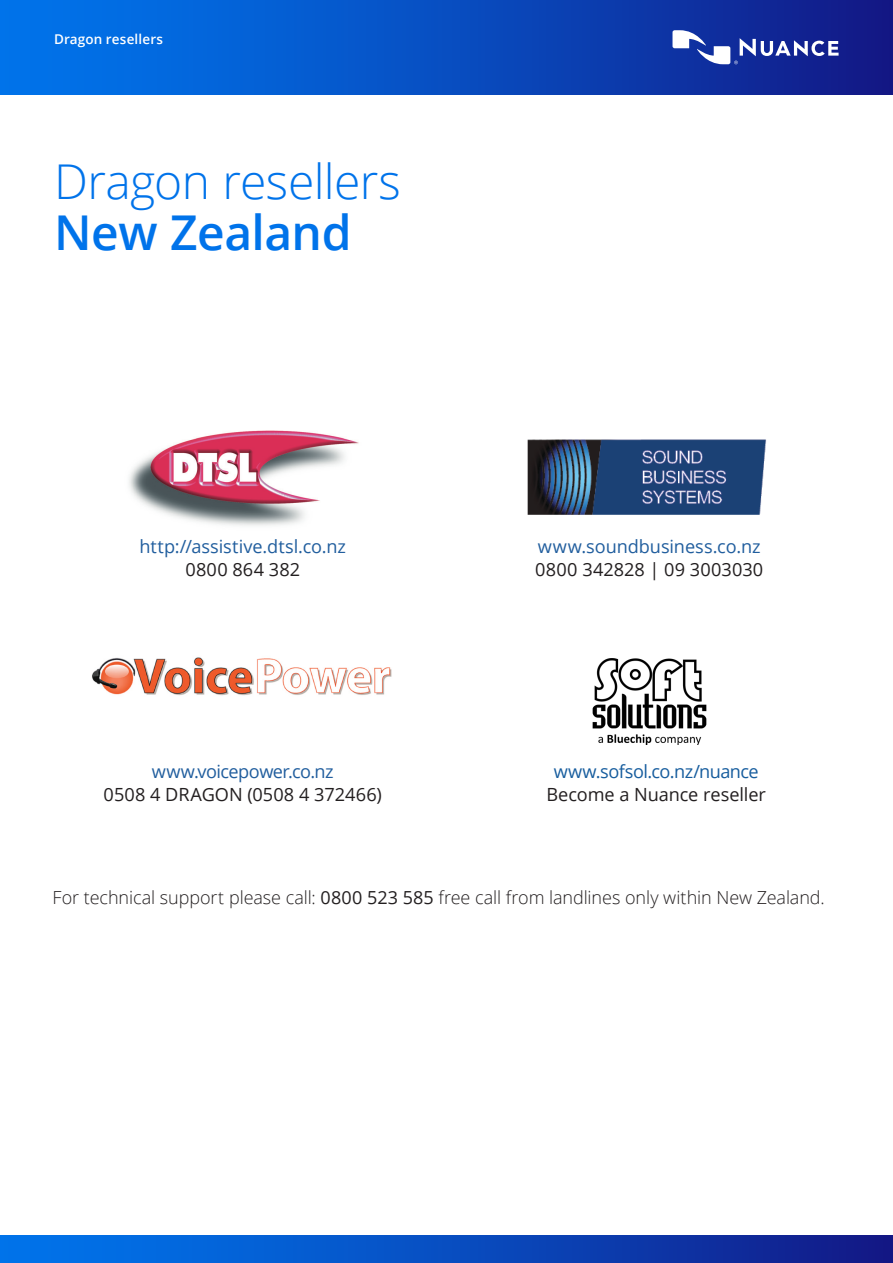
<style>
.page{position:relative;width:893px;height:1263px;background:#fff}
.page>*{position:absolute;margin:0;border:0;box-sizing:border-box;transform-origin:0 0}
.Headline_32_34{font:300 48px/51px "Open Sans";letter-spacing:-.01em;color:#0073ea}
.Front_B__Intro_Text{font:18.15px/23.1px "Open Sans";color:#215e9e;text-align:center}
.Front_B__Intro_Text-2{font:18.15px/23.1px "Open Sans";letter-spacing:-.005em;color:#231f20;text-align:center}
.Front_B__Intro_Text-3{font:18.15px/23.1px "Open Sans";letter-spacing:-.01em;color:#175d9e;text-align:center}
.Intro_Text_12_14{font:300 18px "Open Sans";letter-spacing:-.005em;color:#231f20}
.Data_sheet_9_11{font:600 13.5px "Open Sans";letter-spacing:.01em;color:#fff}
.s1{font-weight:600}
.s2{color:#231f20}
.s3{color:#215e9e}
.s4{font-weight:400}
</style>
<div class="page">
<div style="left:0;top:0;width:893px;height:94px;background:linear-gradient(to right,#007bf2,#121b89)"></div>
<svg style="left:672px;top:30px;width:167px;height:34px"></svg>
<div style="left:0;top:1236px;width:893px;height:27px;background:linear-gradient(to right,#007bf2,#121b89)"></div>
<img style="left:592px;top:658px;width:115px;height:87px">
<img style="left:527px;top:439px;width:240px;height:76px">
<img style="left:129px;top:430px;width:230px;height:96px">
<img style="left:92px;top:657px;width:300px;height:39px">
<p class="Data_sheet_9_11" style="left:54px;top:30px;width:111px">Dragon resellers</p>
<p class="Headline_32_34" style="left:54px;top:155px;width:348px">Dragon resellers<br><span class="s1">New Zealand</span></p>
<p class="Front_B__Intro_Text" style="left:139px;top:534px;width:208px">http://assistive.dtsl.co.nz<br><span class="s2">0800 864 382</span></p>
<p class="Front_B__Intro_Text" style="left:535px;top:534px;width:229px;text-align:left">www.soundbusiness.co.nz<br><span class="s2">0800 342828 | 09 3003030</span></p>
<p class="Front_B__Intro_Text-2" style="left:104px;top:759px;width:280px"><span class="s3">www.voicepower.co.nz<br></span>0508 4 DRAGON (0508 4 372466)</p>
<p class="Front_B__Intro_Text-3" style="left:546px;top:759px;width:221px">www.sofsol.co.nz/nuance<br><span class="s2">Become a Nuance reseller</span></p>
<p class="Intro_Text_12_14" style="left:52px;top:885px;width:774px">For technical support please call: <span class="s4">0800 523 585</span> free call from landlines only within New Zealand.</p>
</div>
